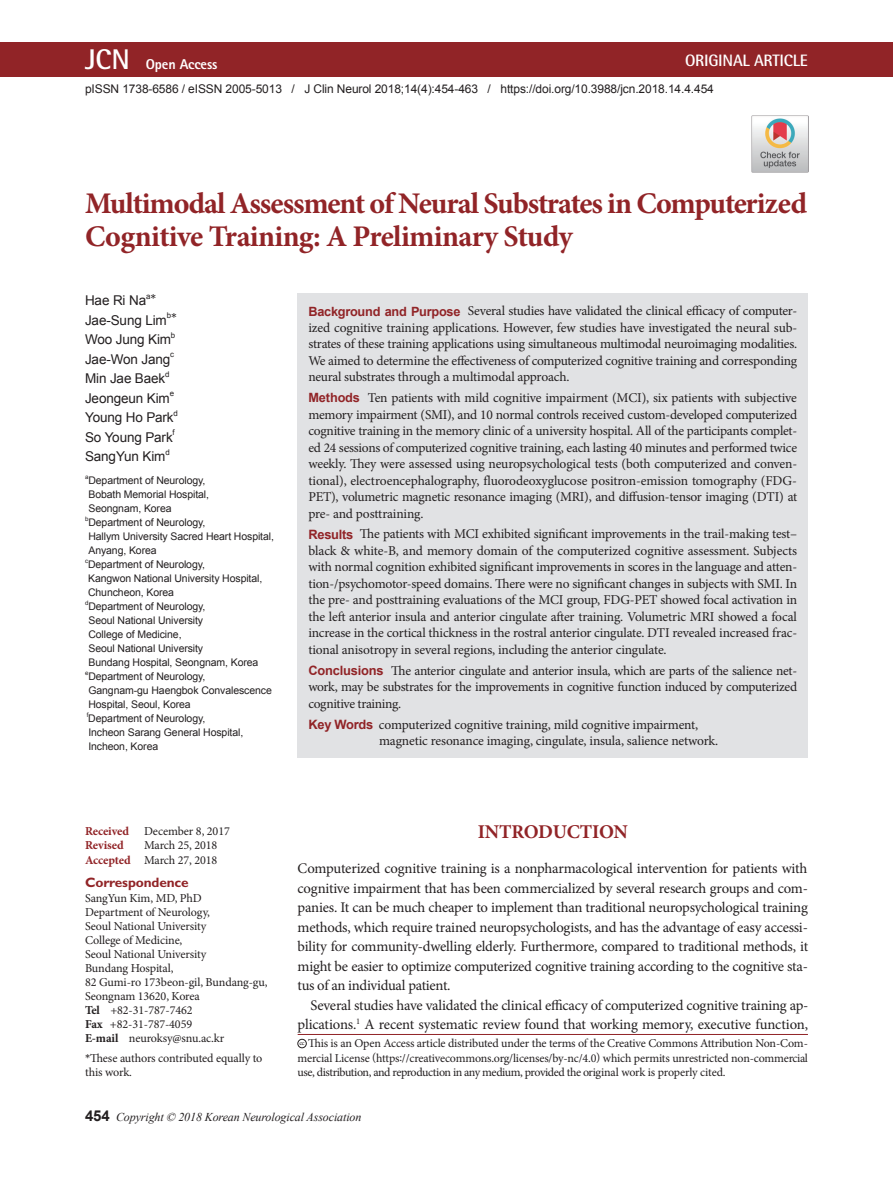
<style>
.page{position:relative;width:893px;height:1191px;background:#fff}
.page>*{position:absolute;margin:0;border:0;box-sizing:border-box;transform-origin:0 0}
.t1{font:700 30px/33px "Minion Pro";letter-spacing:-.03em;color:#912427}
.t2{font:700 19.5px "Minion Pro";letter-spacing:-.01em;color:#912427}
.t3{font:700 16.5px "Rotis Semi Sans Std";letter-spacing:-.015em;color:#fff}
.t4{font:14.7px/19.5px "Minion Pro";letter-spacing:-.015em;color:#231f20;text-align:justify}
.t5{font:800 14.25px "Rotis Sans Serif Std";letter-spacing:-.01em;color:#fff}
.t6{font:700 13.65px "Gill Sans Std";letter-spacing:-.01em;color:#912427}
.t7{font:13.5px/16.5px "Minion Pro";letter-spacing:-.015em;color:#231f20;text-align:justify}
.t8{font:13.5px "Arial";letter-spacing:-.01em;color:#231f20}
.t9{font:12.15px/14px "Minion Pro";letter-spacing:-.01em;color:#231f20}
.t10{font:700 12.15px/14.4px "Minion Pro";color:#912427}
.t11{font:12px/14.4px "Minion Pro";letter-spacing:-.03em;color:#231f20;text-align:justify}
.t12{font:12px "Arial";letter-spacing:-.01em;color:#231f20}
.t13{font:italic 12px "Times New Roman";letter-spacing:-.01em;color:#231f20}
.t14{font:10.5px/14px "Arial";letter-spacing:-.01em;color:#231f20}
.t15{font:7.8px "Arial";color:#231f20}
.t16{font:6.15px "Arial";color:#231f20}
.s1{font-family:"Rotis Semi Sans Std";font-weight:700;font-size:28.5px}
.s2{font-family:"Century Gothic";font-size:13.5px}
.s3{font-family:"Arial";font-weight:700;font-size:12.75px;color:#912427}
.s4{font-family:"Arial";font-weight:700;font-size:12.9px;color:#912427}
.s5{font-weight:400;color:#231f20}
.s6{font-weight:700;color:#912427}
.s7{font-weight:700}
.s8{font-family:"Century Gothic"}
.s9{font-family:"Arial";font-weight:700;font-style:normal;font-size:15px}
</style>
<div class="page">
<div style="left:298px;top:293px;width:510px;height:465px;background:#e1e2e4"></div>
<hr style="left:298px;top:1034px;width:510px;height:1px;background:#912427">
<div style="left:298px;top:1039px;width:8px;height:9px;border:1px solid #231f20;border-radius:50%"></div>
<div style="left:0;top:43px;width:893px;height:34px;background:#912427"></div>
<img style="left:751px;top:115px;width:57px;height:58px">
<p class="t5" style="left:85px;top:55px;width:134px"><span class="s1">JCN</span> Open Access</p>
<p class="t3" style="left:685px;top:50px;width:124px">ORIGINAL ARTICLE</p>
<p class="t12" style="left:85px;top:81px;width:630px">pISSN 1738-6586 / eISSN 2005-5013 / J Clin Neurol 2018;14(4):454-463 / https://doi.org/10.3988/jcn.2018.14.4.454</p>
<h1 class="t1" style="left:85px;top:186px;width:724px">Multimodal Assessment of Neural Substrates in Computerized<br>Cognitive Training: A Preliminary Study</h1>
<p class="t8" style="left:85px;top:291px;width:63px">Hae Ri Na</p>
<p class="t15" style="left:146px;top:291px;width:12px">a<span class="s2">*</span></p>
<p class="t8" style="left:85px;top:311px;width:83px">Jae-Sung Lim</p>
<p class="t15" style="left:167px;top:310px;width:12px">b<span class="s2">*</span></p>
<p class="t8" style="left:85px;top:330px;width:88px">Woo Jung Kim</p>
<p class="t15" style="left:171px;top:330px;width:6px">b</p>
<p class="t8" style="left:85px;top:350px;width:87px">Jae-Won Jang</p>
<p class="t15" style="left:170px;top:349px;width:5px">c</p>
<p class="t8" style="left:85px;top:369px;width:82px">Min Jae Baek</p>
<p class="t15" style="left:165px;top:369px;width:6px">d</p>
<p class="t8" style="left:85px;top:389px;width:86px">Jeongeun Kim</p>
<p class="t15" style="left:170px;top:388px;width:6px">e</p>
<p class="t8" style="left:85px;top:408px;width:90px">Young Ho Park</p>
<p class="t15" style="left:174px;top:408px;width:6px">d</p>
<p class="t8" style="left:85px;top:428px;width:89px">So Young Park</p>
<p class="t15" style="left:173px;top:427px;width:4px">f</p>
<p class="t8" style="left:85px;top:447px;width:82px">SangYun Kim</p>
<p class="t15" style="left:165px;top:447px;width:6px">d</p>
<p class="t16" style="left:85px;top:473px;width:5px">a</p>
<p class="t14" style="left:88px;top:474px;width:122px">Department of Neurology,<br>Bobath Memorial Hospital,<br>Seongnam, Korea</p>
<p class="t16" style="left:85px;top:515px;width:5px">b</p>
<p class="t14" style="left:88px;top:516px;width:187px">Department of Neurology,<br>Hallym University Sacred Heart Hospital,<br>Anyang, Korea</p>
<p class="t16" style="left:85px;top:557px;width:5px">c</p>
<p class="t14" style="left:88px;top:557px;width:176px">Department of Neurology,<br>Kangwon National University Hospital,<br>Chuncheon, Korea</p>
<p class="t16" style="left:85px;top:599px;width:5px">d</p>
<p class="t14" style="left:88px;top:599px;width:172px">Department of Neurology,<br>Seoul National University<br>College of Medicine,<br>Seoul National University<br>Bundang Hospital, Seongnam, Korea</p>
<p class="t16" style="left:85px;top:668px;width:5px">e</p>
<p class="t14" style="left:88px;top:669px;width:185px">Department of Neurology,<br>Gangnam-gu Haengbok Convalescence<br>Hospital, Seoul, Korea</p>
<p class="t16" style="left:87px;top:710px;width:3px">f</p>
<p class="t14" style="left:88px;top:711px;width:156px">Department of Neurology,<br>Incheon Sarang General Hospital,<br>Incheon, Korea</p>
<p class="t7" style="left:308px;top:303px;width:490px"><span class="s3">Background and Purpose</span> Several studies have validated the clinical efficacy of computer&shy;ized cognitive training applications. However, few studies have investigated the neural sub&shy;strates of these training applications using simultaneous multimodal neuroimaging modalities.<br>We aimed to determine the effectiveness of computerized cognitive training and corresponding neural substrates through a multimodal approach.</p>
<p class="t7" style="left:308px;top:389px;width:490px"><span class="s3">Methods</span> Ten patients with mild cognitive impairment (MCI), six patients with subjective memory impairment (SMI), and 10 normal controls received custom-developed computerized cognitive training in the memory clinic of a university hospital. All of the participants complet&shy;ed 24 sessions of computerized cognitive training, each lasting 40 minutes and performed twice weekly. They were assessed using neuropsychological tests (both computerized and conven&shy;tional), electroencephalography, fluorodeoxyglucose positron-emission tomography (FDG-PET), volumetric magnetic resonance imaging (MRI), and diffusion-tensor imaging (DTI) at pre- and posttraining.</p>
<p class="t7" style="left:308px;top:526px;width:490px"><span class="s4">Results</span> The patients with MCI exhibited significant improvements in the trail-making test– black &amp; white-B, and memory domain of the computerized cognitive assessment. Subjects with normal cognition exhibited significant improvements in scores in the language and atten&shy;tion-/psychomotor-speed domains. There were no significant changes in subjects with SMI. In the pre- and posttraining evaluations of the MCI group, FDG-PET showed focal activation in the left anterior insula and anterior cingulate after training. Volumetric MRI showed a focal increase in the cortical thickness in the rostral anterior cingulate. DTI revealed increased frac&shy;tional anisotropy in several regions, including the anterior cingulate.</p>
<p class="t7" style="left:308px;top:662px;width:490px"><span class="s4">Conclusions</span> The anterior cingulate and anterior insula, which are parts of the salience net&shy;work, may be substrates for the improvements in cognitive function induced by computerized cognitive training.</p>
<p class="t7" style="left:379px;top:716px;width:341px;text-indent:-71px"><span class="s4">Key Words</span> computerized cognitive training, mild cognitive impairment, magnetic resonance imaging, cingulate, insula, salience network.</p>
<p class="t10" style="left:85px;top:823px;width:146px">Received <span class="s5">December 8, 2017<br></span>Revised</p>
<p class="t9" style="left:85px;top:837px;width:134px;line-height:15.1px;text-align:right">March 25, 2018<br><span class="s6">Accepted</span> March 27, 2018</p>
<p class="t6" style="left:85px;top:874px;width:105px">Correspondence</p>
<p class="t9" style="left:85px;top:891px;width:184px">SangYun Kim, MD, PhD<br>Department of Neurology,<br>Seoul National University<br>College of Medicine,<br>Seoul National University<br>Bundang Hospital,<br>82 Gumi-ro 173beon-gil, Bundang-gu,<br>Seongnam 13620, Korea<br><span class="s7">Tel</span> +82-31-787-7462<br><span class="s7">Fax</span> +82-31-787-4059<br><span class="s7">E-mail</span> neuroksy@snu.ac.kr</p>
<p class="t9" style="left:85px;top:1051px;width:179px"><span class="s8">*</span>These authors contributed equally to this work.</p>
<h2 class="t2" style="left:478px;top:818px;width:152px">INTRODUCTION</h2>
<p class="t4" style="left:298px;top:859px;width:512px">Computerized cognitive training is a nonpharmacological intervention for patients with cognitive impairment that has been commercialized by several research groups and com&shy;panies. It can be much cheaper to implement than traditional neuropsychological training methods, which require trained neuropsychologists, and has the advantage of easy accessi&shy;bility for community-dwelling elderly. Furthermore, compared to traditional methods, it might be easier to optimize computerized cognitive training according to the cognitive sta&shy;tus of an individual patient.</p>
<p class="t4" style="left:298px;top:995px;width:512px;text-align:right">Several studies have validated the clinical efficacy of computerized cognitive training ap&shy;plications.<sup>1</sup> A recent systematic review found that working memory, executive function,</p>
<p class="t11" style="left:298px;top:1036px;width:512px"><sup>cc</sup> This is an Open Access article distributed under the terms of the Creative Commons Attribution Non-Com&shy;mercial License (https://creativecommons.org/licenses/by-nc/4.0) which permits unrestricted non-commercial use, distribution, and reproduction in any medium, provided the original work is properly cited.</p>
<p class="t13" style="left:85px;top:1108px;width:278px"><span class="s9">454</span> Copyright © 2018 Korean Neurological Association</p>
</div>
